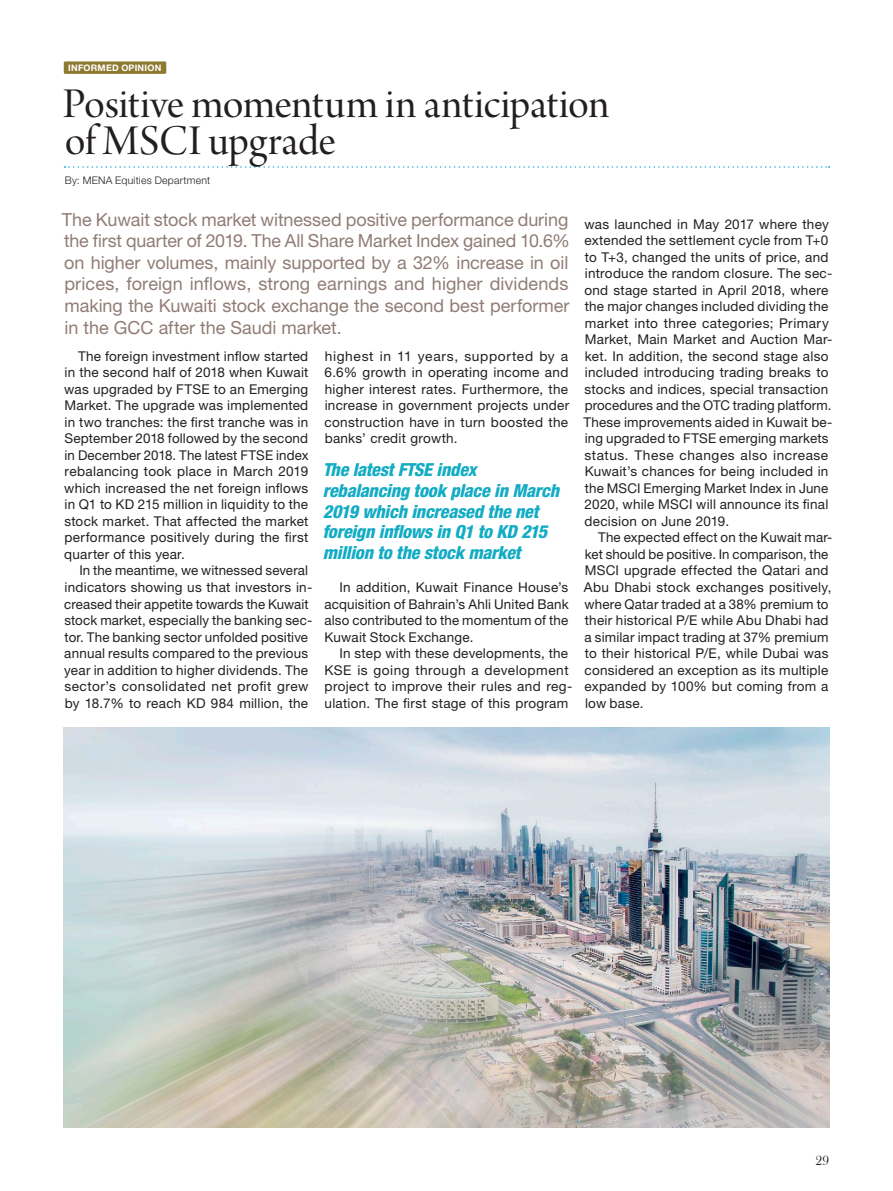
<style>
.page{position:relative;width:893px;height:1191px;background:#fff}
.page>*{position:absolute;margin:0;border:0;box-sizing:border-box;transform-origin:0 0}
.t1{font:45px/36px "Arno Pro Display";letter-spacing:-.01em;color:#231f20}
.t2{font:18px/21.6px "Helvetica Neue";letter-spacing:-.005em;color:#907c75;text-align:justify}
.Quote_Helv_12{font:italic 800 condensed 18px/20.7px "Helvetica Neue";letter-spacing:-.01em;color:#12acc4}
.t3{font:13.5px/16.5px "Helvetica Neue";letter-spacing:.02em;color:#231f20}
.t4{font:13.5px "Bask Old Face";color:#231f20}
.t5{font:300 10.5px "Helvetica Neue";letter-spacing:.02em;color:#231f20}
.t6{font:700 9px "Helvetica Neue";letter-spacing:.03em;color:#fff}
</style>
<div class="page">
<div style="left:64px;top:61px;width:102px;height:13px;background:#8e7931"></div>
<svg style="left:65px;top:166px;width:764px;height:2px"></svg>
<img style="left:64px;top:727px;width:765px;height:400px">
<p class="t6" style="left:68px;top:62px;width:95px">INFORMED OPINION</p>
<h1 class="t1" style="left:63px;top:89px;width:548px">Positive momentum in anticipation of MSCI upgrade</h1>
<p class="t5" style="left:65px;top:174px;width:147px">By: MENA Equities Department</p>
<p class="t2" style="left:62px;top:208px;width:510px">The Kuwait stock market witnessed positive performance during the first quarter of 2019. The All Share Market Index gained 10.6% on higher volumes, mainly supported by a 32% increase in oil prices, foreign inflows, strong earnings and higher dividends making the Kuwaiti stock exchange the second best performer in the GCC after the Saudi market.</p>
<p class="t3" style="left:64px;top:348px;width:246px;text-align:justify;text-indent:14px">The foreign investment inflow started in the second half of 2018 when Kuwait was upgraded by FTSE to an Emerging Market. The upgrade was implemented in two tranches: the first tranche was in September 2018 followed by the second in December 2018. The latest FTSE index rebalancing took place in March 2019 which increased the net foreign inflows in Q1 to KD 215 million in liquidity to the stock market. That affected the market performance positively during the first quarter of this year.</p>
<p class="t3" style="left:64px;top:562px;width:250px;text-indent:15px">In the meantime, we witnessed several indicators showing us that investors in&shy;creased their appetite towards the Kuwait stock market, especially the banking sec&shy;tor. The banking sector unfolded positive annual results compared to the previous year in addition to higher dividends. The sector’s consolidated net profit grew by 18.7% to reach KD 984 million, the</p>
<p class="t3" style="left:583px;top:216px;width:251px">was launched in May 2017 where they extended the settlement cycle from T+0 to T+3, changed the units of price, and introduce the random closure. The sec&shy;ond stage started in April 2018, where the major changes included dividing the market into three categories; Primary Market, Main Market and Auction Mar&shy;ket. In addition, the second stage also included introducing trading breaks to stocks and indices, special transaction procedures and the OTC trading platform.<br>These improvements aided in Kuwait be&shy;ing upgraded to FTSE emerging markets status. These changes also increase Kuwait’s chances for being included in the MSCI Emerging Market Index in June 2020, while MSCI will announce its final decision on June 2019.</p>
<p class="t3" style="left:584px;top:529px;width:250px;text-indent:14px">The expected effect on the Kuwait mar&shy;ket should be positive. In comparison, the MSCI upgrade effected the Qatari and Abu Dhabi stock exchanges positively, where Qatar traded at a 38% premium to their historical P/E while Abu Dhabi had a similar impact trading at 37% premium to their historical P/E, while Dubai was considered an exception as its multiple expanded by 100% but coming from a low base.</p>
<p class="t3" style="left:324px;top:348px;width:246px;text-align:justify">highest in 11 years, supported by a 6.6% growth in operating income and higher interest rates. Furthermore, the increase in government projects under construction have in turn boosted the banks’ credit growth.</p>
<p class="Quote_Helv_12" style="left:323px;top:459px;width:238px">The latest FTSE index rebalancing took place in March<br>2019 which increased the net foreign inflows in Q1 to KD 215 million to the stock market</p>
<p class="t3" style="left:324px;top:579px;width:246px;text-align:justify;text-indent:15px">In addition, Kuwait Finance House’s acquisition of Bahrain’s Ahli United Bank also contributed to the momentum of the Kuwait Stock Exchange.</p>
<p class="t3" style="left:325px;top:645px;width:249px;text-indent:15px">In step with these developments, the KSE is going through a development project to improve their rules and reg&shy;ulation. The first stage of this program</p>
<p class="t4" style="left:815px;top:1153px;width:15px">29</p>
</div>
